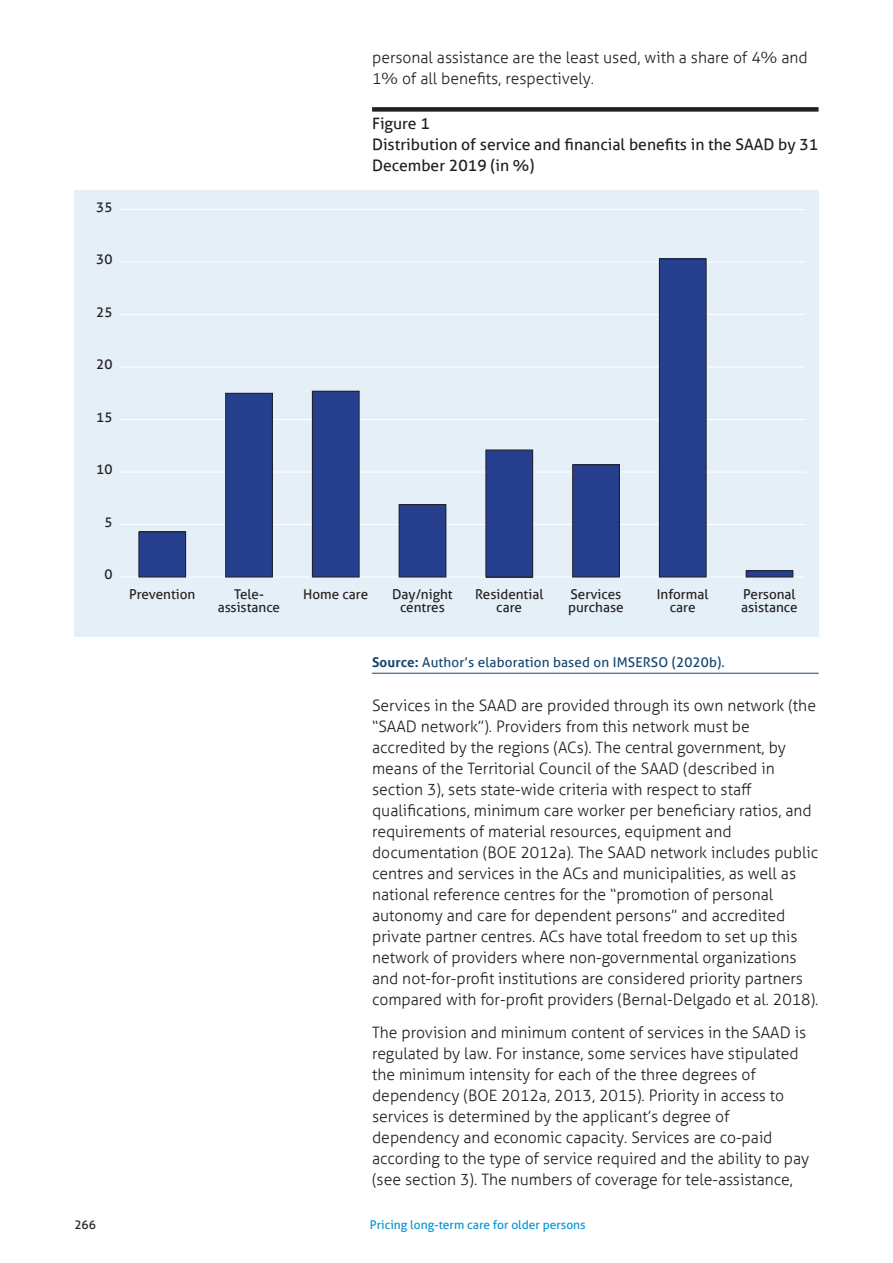
<style>
.page{position:relative;width:893px;height:1263px;background:#fff}
.page>*{position:absolute;margin:0;border:0;box-sizing:border-box;transform-origin:0 0}
.Text{font:300 15.75px/21px "Aller";color:#231f20}
.Figure_heads{font:15.75px/21px "Aller";color:#231f20}
.t1{font:13.5px/13.5px "Aller";color:#231f20;text-align:center}
.Source___rule_below{font:13.5px "Aller";letter-spacing:.01em;color:#15466f}
.t2{font:12px "Aller";color:#0093d5}
.t3{font:12px "Aller";color:#231f20}
.s1{font-weight:700}
</style>
<div class="page">
<div style="left:372px;top:107px;width:447px;height:5px;background:#231f20"></div>
<hr style="left:372px;top:673px;width:447px;height:1px;background:#15466f">
<div style="left:74px;top:190px;width:745px;height:447px;background:#e4eff8"></div>
<hr style="left:120px;top:577px;width:685px;height:1px;background:#fff">
<hr style="left:120px;top:524px;width:685px;height:1px;background:#fff">
<hr style="left:120px;top:472px;width:685px;height:1px;background:#fff">
<hr style="left:120px;top:419px;width:685px;height:1px;background:#fff">
<hr style="left:120px;top:367px;width:685px;height:1px;background:#fff">
<hr style="left:120px;top:314px;width:685px;height:1px;background:#fff">
<hr style="left:120px;top:262px;width:685px;height:1px;background:#fff">
<hr style="left:120px;top:209px;width:685px;height:1px;background:#fff">
<div style="left:139px;top:532px;width:47px;height:45px;background:#253f8e"></div>
<div style="left:138px;top:531px;width:48px;height:46px;border:1px solid #231f20"></div>
<div style="left:226px;top:393px;width:46px;height:184px;background:#253f8e"></div>
<div style="left:225px;top:393px;width:48px;height:184px;border:1px solid #231f20"></div>
<div style="left:312px;top:391px;width:47px;height:186px;background:#253f8e"></div>
<div style="left:312px;top:391px;width:47px;height:186px;border:1px solid #231f20"></div>
<div style="left:399px;top:505px;width:47px;height:72px;background:#253f8e"></div>
<div style="left:399px;top:504px;width:47px;height:73px;border:1px solid #231f20"></div>
<div style="left:486px;top:450px;width:47px;height:127px;background:#253f8e"></div>
<div style="left:485px;top:450px;width:48px;height:127px;border:1px solid #231f20"></div>
<div style="left:573px;top:465px;width:46px;height:112px;background:#253f8e"></div>
<div style="left:572px;top:464px;width:48px;height:113px;border:1px solid #231f20"></div>
<div style="left:659px;top:259px;width:47px;height:318px;background:#253f8e"></div>
<div style="left:659px;top:258px;width:47px;height:319px;border:1px solid #231f20"></div>
<div style="left:746px;top:571px;width:47px;height:6px;background:#253f8e"></div>
<div style="left:746px;top:570px;width:47px;height:7px;border:1px solid #231f20"></div>
<p class="t1" style="left:96px;top:200px;width:18px">35</p>
<p class="t1" style="left:96px;top:253px;width:18px">30</p>
<p class="t1" style="left:96px;top:305px;width:18px">25</p>
<p class="t1" style="left:96px;top:358px;width:18px">20</p>
<p class="t1" style="left:96px;top:410px;width:18px">15</p>
<p class="t1" style="left:96px;top:463px;width:18px">10</p>
<p class="t1" style="left:104px;top:515px;width:10px">5</p>
<p class="t1" style="left:104px;top:567px;width:10px">0</p>
<p class="t1" style="left:129px;top:587px;width:68px">Prevention</p>
<p class="Text" style="left:372px;top:47px;width:437px">personal assistance are the least used, with a share of 4% and<br>1% of all benefits, respectively.</p>
<p class="Figure_heads" style="left:372px;top:113px;width:448px">Figure 1<br>Distribution of service and financial benefits in the SAAD by 31<br>December 2019 (in %)</p>
<p class="t1" style="left:234px;top:587px;width:31px">Tele-</p>
<p class="t1" style="left:303px;top:587px;width:67px">Home care</p>
<p class="t1" style="left:218px;top:601px;width:64px">assistance</p>
<p class="t1" style="left:392px;top:587px;width:62px">Day/night centres</p>
<p class="t1" style="left:475px;top:587px;width:70px">Residential care</p>
<p class="t1" style="left:568px;top:587px;width:57px;text-align:left">Services purchase</p>
<p class="t1" style="left:657px;top:587px;width:53px">Informal care</p>
<p class="t1" style="left:741px;top:587px;width:58px;text-align:left">Personal asistance</p>
<p class="Source___rule_below" style="left:372px;top:654px;width:354px"><span class="s1">Source:</span> Author’s elaboration based on IMSERSO (2020b).</p>
<p class="Text" style="left:372px;top:695px;width:448px">Services in the SAAD are provided through its own network (the “SAAD network”). Providers from this network must be accredited by the regions (ACs). The central government, by means of the Territorial Council of the SAAD (described in section 3), sets state-wide criteria with respect to staff qualifications, minimum care worker per beneficiary ratios, and requirements of material resources, equipment and documentation (BOE 2012a). The SAAD network includes public centres and services in the ACs and municipalities, as well as national reference centres for the “promotion of personal autonomy and care for dependent persons” and accredited private partner centres. ACs have total freedom to set up this network of providers where non-governmental organizations and not-for-profit institutions are considered priority partners compared with for-profit providers (Bernal-Delgado et al. 2018).</p>
<p class="Text" style="left:372px;top:1022px;width:439px">The provision and minimum content of services in the SAAD is regulated by law. For instance, some services have stipulated the minimum intensity for each of the three degrees of dependency (BOE 2012a, 2013, 2015). Priority in access to services is determined by the applicant’s degree of dependency and economic capacity. Services are co-paid according to the type of service required and the ability to pay (see section 3). The numbers of coverage for tele-assistance,</p>
<p class="t3" style="left:74px;top:1217px;width:23px">266</p>
<p class="t2" style="left:370px;top:1217px;width:217px">Pricing long-term care for older persons</p>
</div>
